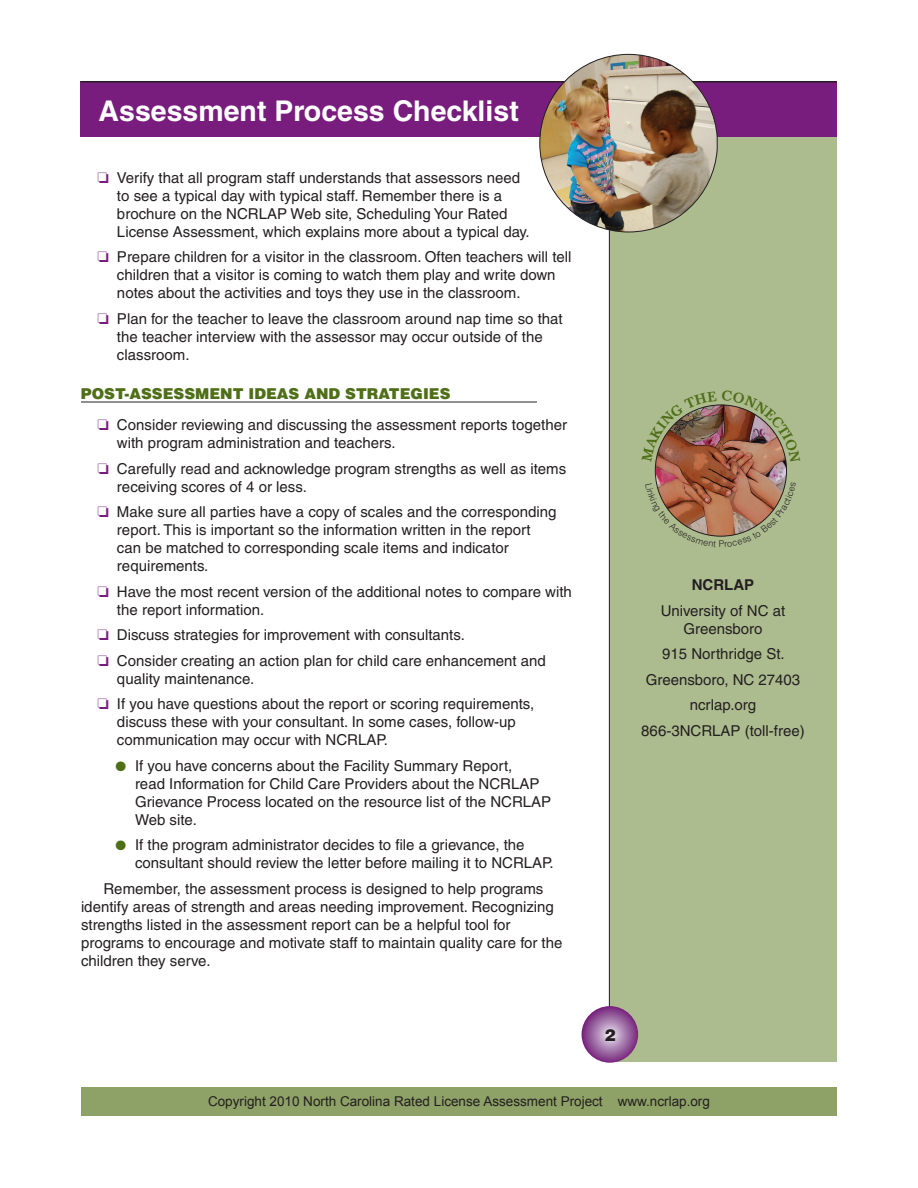
<style>
.page{position:relative;width:918px;height:1188px;background:#fff}
.page>*{position:absolute;margin:0;border:0;box-sizing:border-box;transform-origin:0 0}
.t1{font:700 28.5px "Helvetica";color:#fff}
.t2{font:900 16.5px "Helvetica";color:#231f20}
.t3{font:15px/18px "Helvetica";color:#231f20}
.t4{font:700 15px "Helvetica";color:#231f20}
.t5{font:13.5px "Arial";color:#231f20}
.s1{color:#781d7d}
.s2{font-weight:900;color:#4e6e17}
.s3{color:#4e6e17}
</style>
<div class="page">
<div style="left:609px;top:129px;width:228px;height:933px;background:#adbc8f"></div>
<div style="left:81px;top:81px;width:756px;height:55px;background:#781d7d"></div>
<hr style="left:81px;top:402px;width:456px;height:1px;background:#231f20">
<hr style="left:609px;top:81px;width:1px;height:981px;background:#231f20">
<svg style="left:582px;top:1006px;width:56px;height:57px;background:#9b65a1"></svg>
<div style="left:81px;top:1088px;width:756px;height:28px;background:#8ea166"></div>
<img style="left:655px;top:405px;width:132px;height:131px;border-radius:66px">
<hr style="left:81px;top:81px;width:756px;height:1px;background:#231f20">
<img style="left:540px;top:54px;width:177px;height:178px;border-radius:87px">
<svg style="left:655px;top:482px;width:131px;height:55px"></svg>
<img style="left:655px;top:404px;width:132px;height:59px">
<h1 class="t1" style="left:99px;top:94px;width:422px">Assessment Process Checklist</h1>
<p class="t3" style="left:117px;top:168px;width:414px;text-indent:-20px"><span class="s1">❏</span> Verify that all program staff understands that assessors need to see a typical day with typical staff. Remember there is a brochure on the NCRLAP Web site, Scheduling Your Rated License Assessment, which explains more about a typical day.</p>
<p class="t3" style="left:117px;top:248px;width:456px;text-indent:-20px"><span class="s1">❏</span> Prepare children for a visitor in the classroom. Often teachers will tell children that a visitor is coming to watch them play and write down notes about the activities and toys they use in the classroom.</p>
<p class="t3" style="left:117px;top:309px;width:447px;text-indent:-20px"><span class="s1">❏</span> Plan for the teacher to leave the classroom around nap time so that the teacher interview with the assessor may occur outside of the classroom.</p>
<p class="t3" style="left:97px;top:378px;width:471px;line-height:31.5px;text-indent:-16px"><span class="s2">POST-ASSESSMENT IDEAS AND STRATEGIES<br></span><span class="s1">❏</span> Consider reviewing and discussing the assessment reports together</p>
<p class="t3" style="left:97px;top:430px;width:470px;line-height:25.5px;text-indent:20px">with program administration and teachers.<br><span class="s1">❏</span> Carefully read and acknowledge program strengths as well as items</p>
<p class="t3" style="left:97px;top:474px;width:460px;line-height:25.5px;text-indent:20px">receiving scores of 4 or less.<br><span class="s1">❏</span> Make sure all parties have a copy of scales and the corresponding</p>
<p class="t3" style="left:117px;top:521px;width:415px">report. This is important so the information written in the report can be matched to corresponding scale items and indicator requirements.</p>
<p class="t3" style="left:117px;top:582px;width:456px;text-indent:-20px"><span class="s1">❏</span> Have the most recent version of the additional notes to compare with the report information.</p>
<p class="t3" style="left:97px;top:622px;width:450px;line-height:25.5px"><span class="s1">❏</span> Discuss strategies for improvement with consultants.<br><span class="s1">❏</span> Consider creating an action plan for child care enhancement and</p>
<p class="t3" style="left:97px;top:666px;width:438px;line-height:25.5px;text-indent:20px">quality maintenance.<br><span class="s1">❏</span> If you have questions about the report or scoring requirements,</p>
<p class="t3" style="left:117px;top:713px;width:400px">discuss these with your consultant. In some cases, follow-up communication may occur with NCRLAP.</p>
<p class="t3" style="left:135px;top:756px;width:418px;text-indent:-20px"><span class="s3">●</span> If you have concerns about the Facility Summary Report,<br>read Information for Child Care Providers about the NCRLAP Grievance Process located on the resource list of the NCRLAP Web site.</p>
<p class="t3" style="left:135px;top:836px;width:420px;text-indent:-20px"><span class="s3">●</span> If the program administrator decides to file a grievance, the consultant should review the letter before mailing it to NCRLAP.</p>
<p class="t3" style="left:81px;top:879px;width:483px;text-indent:22px">Remember, the assessment process is designed to help programs identify areas of strength and areas needing improvement. Recognizing strengths listed in the assessment report can be a helpful tool for programs to encourage and motivate staff to maintain quality care for the children they serve.</p>
<p class="t4" style="left:692px;top:576px;width:64px">NCRLAP</p>
<p class="t3" style="left:661px;top:601px;width:126px;text-align:center">University of NC at<br>Greensboro</p>
<p class="t3" style="left:641px;top:641px;width:165px;line-height:25.5px;text-align:center">915 Northridge St.<br>Greensboro, NC 27403 ncrlap.org<br>866-3NCRLAP (toll-free)</p>
<p class="t2" style="left:604px;top:1024px;width:13px">2</p>
<p class="t5" style="left:208px;top:1093px;width:503px">Copyright 2010 North Carolina Rated License Assessment Project www.ncrlap.org</p>
</div>
